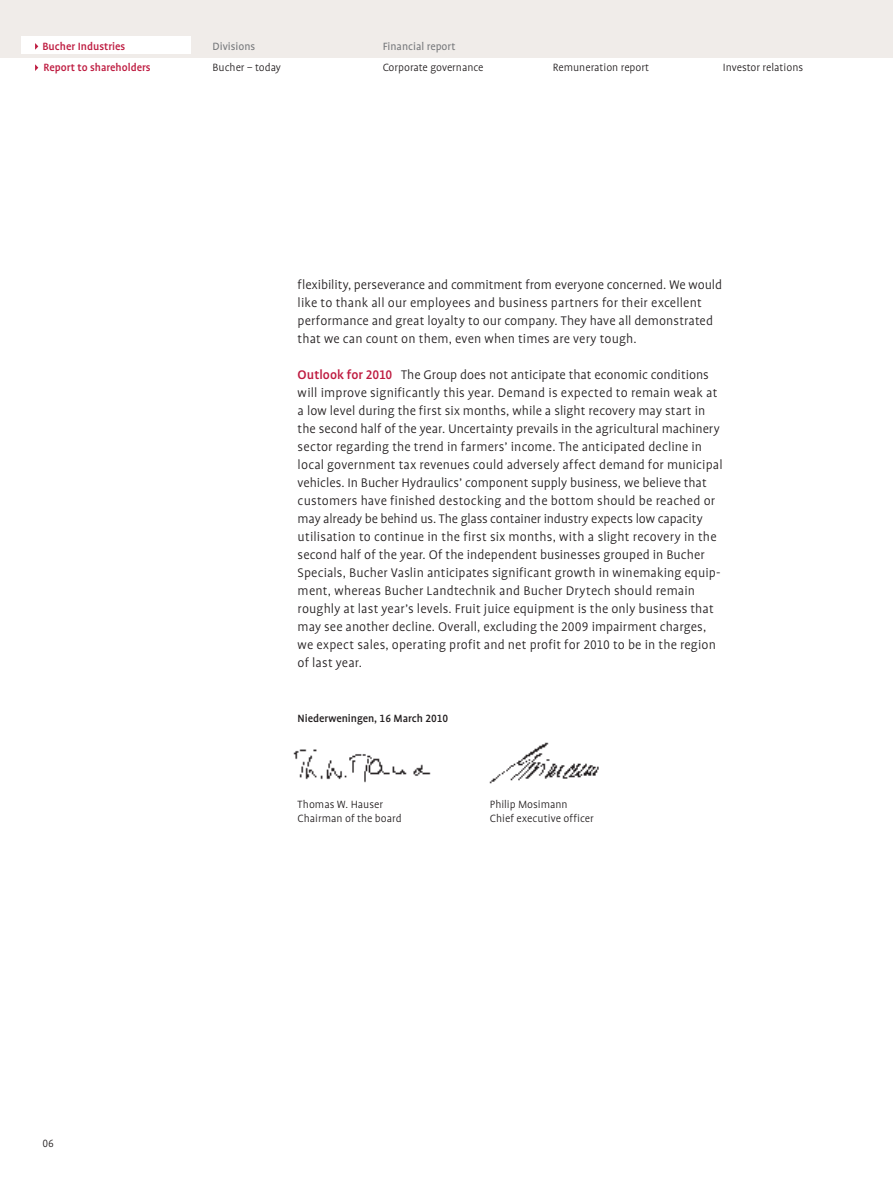
<style>
.page{position:relative;width:893px;height:1191px;background:#fff}
.page>*{position:absolute;margin:0;border:0;box-sizing:border-box;transform-origin:0 0}
._01_Lauftext{font:300 14.25px/18px "Bucher Profile";letter-spacing:.005em;color:#231f20}
.t1{font:300 12px/13.5px "Bucher Profile";color:#231f20}
.t2{font:500 12px "Bucher Profile";color:#be1b40}
.t3{font:500 12px "Bucher Profile";letter-spacing:-.005em;color:#231f20}
.t4{font:12px "Bucher Profile";color:#76787b}
.s1{font-weight:500;color:#be1b40}
</style>
<div class="page">
<div style="left:0;top:0;width:893px;height:57px;background:#f0ece9"></div>
<div style="left:21px;top:36px;width:170px;height:17px;background:#fff"></div>
<svg style="left:35px;top:64px;width:3px;height:7px"></svg>
<svg style="left:35px;top:43px;width:3px;height:7px"></svg>
<img style="left:489px;top:742px;width:110px;height:42px">
<img style="left:293px;top:749px;width:138px;height:34px">
<p class="t2" style="left:43px;top:40px;width:84px">Bucher Industries</p>
<p class="t4" style="left:213px;top:40px;width:44px">Divisions</p>
<p class="t4" style="left:383px;top:40px;width:74px">Financial report</p>
<p class="t2" style="left:44px;top:61px;width:109px">Report to shareholders</p>
<p class="t1" style="left:213px;top:61px;width:70px">Bucher – today</p>
<p class="t1" style="left:383px;top:61px;width:102px">Corporate governance</p>
<p class="t1" style="left:553px;top:61px;width:98px">Remuneration report</p>
<p class="t1" style="left:723px;top:61px;width:82px">Investor relations</p>
<p class="_01_Lauftext" style="left:298px;top:276px;width:426px">flexibility, perseverance and commitment from everyone concerned. We would like to thank all our employees and business partners for their excellent performance and great loyalty to our company. They have all demonstrated that we can count on them, even when times are very tough.</p>
<p class="_01_Lauftext" style="left:298px;top:366px;width:426px"><span class="s1">Outlook for 2010</span> The Group does not anticipate that economic conditions will improve significantly this year. Demand is expected to remain weak at a low level during the first six months, while a slight recovery may start in the second half of the year. Uncertainty prevails in the agricultural machinery sector regarding the trend in farmers’ income. The anticipated decline in local government tax revenues could adversely affect demand for municipal vehicles. In Bucher Hydraulics’ component supply business, we believe that customers have finished destocking and the bottom should be reached or may already be behind us. The glass container industry expects low capacity utilisation to continue in the first six months, with a slight recovery in the second half of the year. Of the independent businesses grouped in Bucher Specials, Bucher Vaslin anticipates significant growth in winemaking equip&shy;ment, whereas Bucher Landtechnik and Bucher Drytech should remain roughly at last year’s levels. Fruit juice equipment is the only business that may see another decline. Overall, excluding the 2009 impairment charges, we expect sales, operating profit and net profit for 2010 to be in the region of last year.</p>
<p class="t1" style="left:43px;top:1136px;width:13px">06</p>
<p class="t3" style="left:298px;top:711px;width:152px">Niederweningen, 16 March 2010</p>
<p class="t1" style="left:298px;top:797px;width:106px">Thomas W. Hauser<br>Chairman of the board</p>
<p class="t1" style="left:490px;top:798px;width:105px">Philip Mosimann<br>Chief executive officer</p>
</div>
